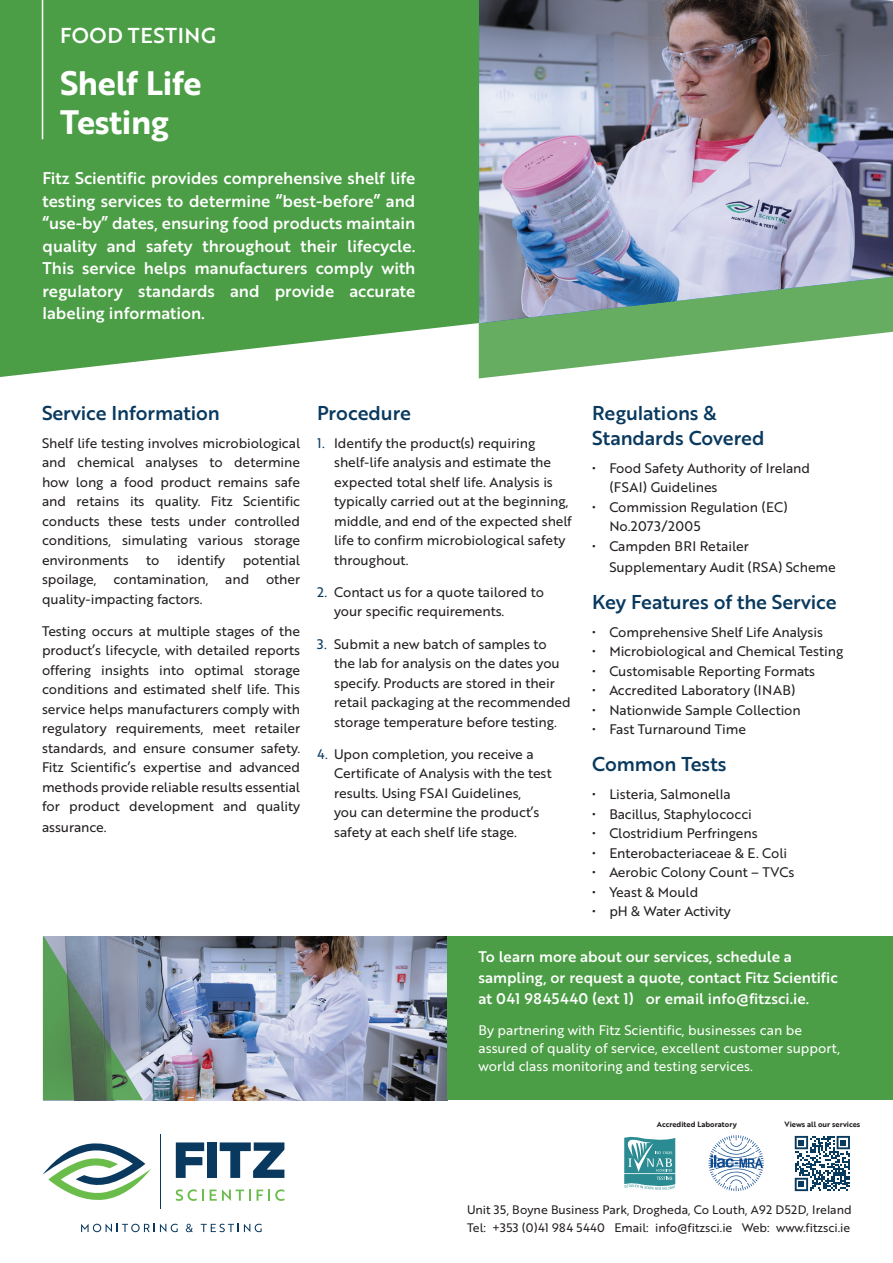
<style>
.page{position:relative;width:893px;height:1263px;background:#fff}
.page>*{position:absolute;margin:0;border:0;box-sizing:border-box;transform-origin:0 0}
.t1{font:33px/39px "Brother 1816 Bold";letter-spacing:-.01em;color:#fff}
.t2{font:21px "Brother 1816 Medium";letter-spacing:.03em;color:#fff}
.t3{font:19.5px/25px "Brother 1816 Medium";letter-spacing:-.005em;color:#09395e}
.t4{font:16.5px/22.5px "Brother 1816 Medium";color:#fff;text-align:justify}
.t5{font:15px/21px "Brother 1816 Medium";color:#fff}
.t6{font:13.5px/19.5px "Brother 1816 Regular";letter-spacing:-.005em;color:#231f20}
.t7{font:13.5px/18px "Brother 1816 Regular";color:#fff}
.t8{font:12px/18px "Brother 1816 Regular";color:#231f20}
.t9{font:7.5px "Brother 1816 Bold";color:#231f20}
.s1{color:#09395e}
</style>
<div class="page">
<img style="left:143px;top:936px;width:304px;height:164px">
<div style="left:447px;top:936px;width:446px;height:164px;background:#4b9e45"></div>
<svg style="left:708px;top:1135px;width:56px;height:56px"></svg>
<svg style="left:624px;top:1137px;width:51px;height:53px;background:#61aaae"></svg>
<svg style="left:81px;top:1224px;width:97px;height:8px"></svg>
<svg style="left:186px;top:1224px;width:7px;height:8px"></svg>
<svg style="left:201px;top:1224px;width:61px;height:8px"></svg>
<svg style="left:43px;top:1143px;width:108px;height:57px"></svg>
<hr style="left:160px;top:1134px;width:1px;height:75px;background:#09395e">
<svg style="left:176px;top:1189px;width:28px;height:12px"></svg>
<svg style="left:210px;top:1189px;width:41px;height:12px"></svg>
<svg style="left:257px;top:1189px;width:27px;height:12px"></svg>
<svg style="left:176px;top:1142px;width:28px;height:36px"></svg>
<div style="left:207px;top:1142px;width:10px;height:36px;background:#09395e"></div>
<svg style="left:220px;top:1142px;width:64px;height:36px"></svg>
<svg style="left:43px;top:936px;width:100px;height:164px;background:#6e8e7d"></svg>
<svg style="left:0;top:0;width:479px;height:378px;background:#58a552"></svg>
<svg style="left:479px;top:323px;width:414px;height:55px;fill:#66ac61"></svg>
<svg style="left:795px;top:1136px;width:55px;height:55px"></svg>
<img style="left:479px;top:0;width:414px;height:323px">
<hr style="left:42px;top:0;width:1px;height:139px;background:#fff">
<h2 class="t2" style="left:60px;top:19px;width:157px">FOOD TESTING</h2>
<h1 class="t1" style="left:60px;top:63px;width:143px">Shelf Life<br>Testing</h1>
<p class="t4" style="left:43px;top:166px;width:374px">Fitz Scientific provides comprehensive shelf life testing services to determine “best-before” and “use-by” dates, ensuring food products maintain quality and safety throughout their lifecycle.<br>This service helps manufacturers comply with regulatory standards and provide accurate labeling information.</p>
<h3 class="t3" style="left:42px;top:399px;width:179px">Service Information</h3>
<p class="t6" style="left:42px;top:432px;width:260px;text-align:justify">Shelf life testing involves microbiological and chemical analyses to determine how long a food product remains safe and retains its quality. Fitz Scientific conducts these tests under controlled conditions, simulating various storage environments</p>
<p class="t6" style="left:146px;top:549px;width:15px">to</p>
<p class="t6" style="left:177px;top:549px;width:50px">identify</p>
<p class="t6" style="left:42px;top:549px;width:260px;text-align:justify;text-indent:201px">potential spoilage, contamination, and other quality-impacting factors.</p>
<p class="t6" style="left:42px;top:621px;width:260px;text-align:justify">Testing occurs at multiple stages of the product’s lifecycle, with detailed reports offering insights into optimal storage conditions and estimated shelf life. This service helps manufacturers comply with regulatory requirements, meet retailer standards, and ensure consumer safety.<br>Fitz Scientific’s expertise and advanced methods provide reliable results essential for product development and quality</p>
<h3 class="t3" style="left:317px;top:399px;width:95px">Procedure</h3>
<p class="t6" style="left:334px;top:432px;width:239px;text-indent:-17px"><span class="s1">1.</span> Identify the product(s) requiring shelf-life analysis and estimate the expected total shelf life. Analysis is typically carried out at the beginning, middle, and end of the expected shelf life to confirm microbiological safety throughout.</p>
<p class="t6" style="left:334px;top:582px;width:211px;text-indent:-17px"><span class="s1">2.</span> Contact us for a quote tailored to your specific requirements.</p>
<p class="t6" style="left:334px;top:633px;width:238px;text-indent:-17px"><span class="s1">3.</span> Submit a new batch of samples to the lab for analysis on the dates you specify. Products are stored in their retail packaging at the recommended storage temperature before testing.</p>
<p class="t6" style="left:334px;top:744px;width:219px;text-indent:-17px"><span class="s1">4.</span> Upon completion, you receive a Certificate of Analysis with the test results. Using FSAI Guidelines,<br>you can determine the product’s safety at each shelf life stage.</p>
<h3 class="t3" style="left:592px;top:399px;width:174px">Regulations &amp;<br>Standards Covered</h3>
<p class="t6" style="left:609px;top:457px;width:202px;text-indent:-17px">• Food Safety Authority of Ireland (FSAI) Guidelines</p>
<p class="t6" style="left:609px;top:496px;width:180px;text-indent:-17px">• Commission Regulation (EC)<br>No.2073/2005</p>
<p class="t6" style="left:609px;top:535px;width:228px;line-height:21px;text-indent:-17px">• Campden BRI Retailer<br>Supplementary Audit (RSA) Scheme</p>
<h3 class="t3" style="left:592px;top:588px;width:246px">Key Features of the Service</h3>
<p class="t6" style="left:592px;top:622px;width:232px">• Comprehensive Shelf Life Analysis</p>
<p class="t6" style="left:592px;top:641px;width:252px">• Microbiological and Chemical Testing</p>
<p class="t6" style="left:592px;top:661px;width:224px">• Customisable Reporting Formats</p>
<p class="t6" style="left:592px;top:680px;width:205px">• Accredited Laboratory (INAB)</p>
<p class="t6" style="left:592px;top:700px;width:210px">• Nationwide Sample Collection</p>
<p class="t6" style="left:592px;top:719px;width:155px">• Fast Turnaround Time</p>
<h3 class="t3" style="left:592px;top:751px;width:136px">Common Tests</h3>
<p class="t6" style="left:592px;top:784px;width:140px">• Listeria, Salmonella</p>
<p class="t6" style="left:592px;top:804px;width:161px">• Bacillus, Staphylococci</p>
<p class="t6" style="left:592px;top:823px;width:167px">• Clostridium Perfringens</p>
<p class="t6" style="left:592px;top:843px;width:196px">• Enterobacteriaceae &amp; E. Coli</p>
<p class="t6" style="left:592px;top:862px;width:204px">• Aerobic Colony Count – TVCs</p>
<p class="t6" style="left:592px;top:882px;width:107px">• Yeast &amp; Mould</p>
<p class="t6" style="left:592px;top:901px;width:140px">• pH &amp; Water Activity</p>
<p class="t5" style="left:478px;top:946px;width:361px">To learn more about our services, schedule a sampling, or request a quote, contact Fitz Scientific at 041 9845440 (ext 1) or email info@fitzsci.ie.</p>
<p class="t7" style="left:478px;top:1021px;width:363px">By partnering with Fitz Scientific, businesses can be assured of quality of service, excellent customer support, world class monitoring and testing services.</p>
<p class="t9" style="left:657px;top:1119px;width:81px">Accredited Laboratory</p>
<p class="t9" style="left:784px;top:1119px;width:77px">Views all our services</p>
<p class="t8" style="left:467px;top:1200px;width:386px">Unit 35, Boyne Business Park, Drogheda, Co Louth, A92 D52D, Ireland<br>Tel: +353 (0)41 984 5440 Email: info@fitzsci.ie Web: www.fitzsci.ie</p>
</div>
